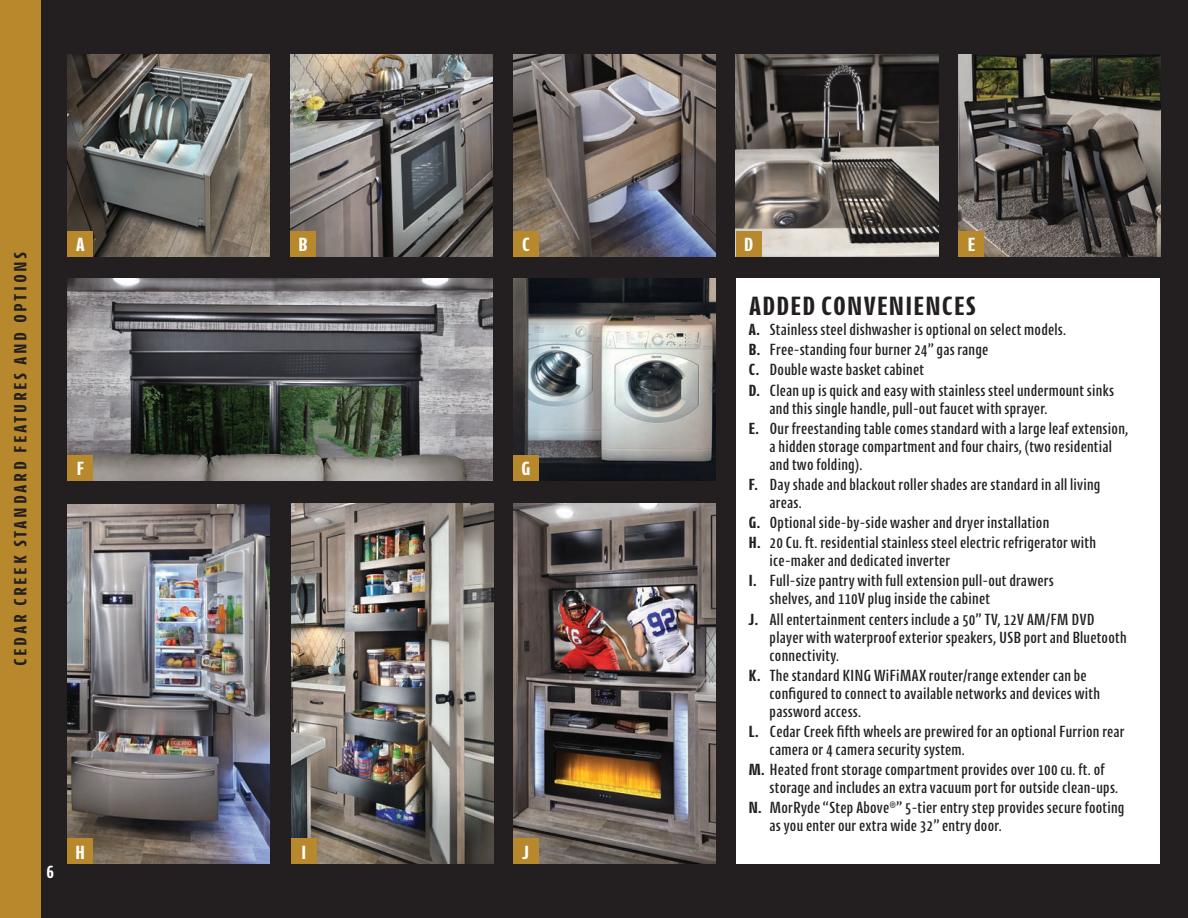
<style>
.page{position:relative;width:1188px;height:918px;background:#231f20}
.page>*{position:absolute;margin:0;border:0;box-sizing:border-box;transform-origin:0 0}
.t1{font:700 27px "Cantiga Cnd";letter-spacing:.03em;color:#231f20}
.t2{font:700 19.5px "Cantiga Cnd";color:#fff}
.t3{font:700 18px "Cantiga Cnd";letter-spacing:.15em;color:#231f20}
.t4{font:700 18px "Cantiga Cnd";color:#fff}
.t5{font:500 16.5px/18px "Cantiga Cnd";letter-spacing:.005em;color:#231f20}
.s1{font-weight:700}
</style>
<div class="page">
<div style="left:0;top:0;width:40px;height:918px;background:#b7882c"></div>
<img style="left:68px;top:278px;width:425px;height:203px">
<img style="left:959px;top:54px;width:202px;height:202px">
<img style="left:513px;top:278px;width:202px;height:203px">
<img style="left:68px;top:504px;width:202px;height:360px">
<img style="left:291px;top:504px;width:203px;height:360px">
<img style="left:513px;top:504px;width:202px;height:360px">
<img style="left:68px;top:54px;width:202px;height:202px">
<img style="left:290px;top:54px;width:203px;height:202px">
<img style="left:513px;top:54px;width:202px;height:202px">
<img style="left:736px;top:54px;width:202px;height:202px">
<div style="left:68px;top:455px;width:25px;height:26px;background:#b7882c"></div>
<div style="left:513px;top:838px;width:26px;height:26px;background:#b7882c"></div>
<div style="left:513px;top:455px;width:26px;height:26px;background:#b7882c"></div>
<div style="left:68px;top:838px;width:25px;height:26px;background:#b7882c"></div>
<div style="left:290px;top:231px;width:26px;height:25px;background:#b7882c"></div>
<div style="left:513px;top:231px;width:26px;height:25px;background:#b7882c"></div>
<div style="left:736px;top:231px;width:25px;height:25px;background:#b7882c"></div>
<div style="left:959px;top:231px;width:25px;height:25px;background:#b7882c"></div>
<div style="left:291px;top:838px;width:26px;height:26px;background:#b7882c"></div>
<div style="left:68px;top:231px;width:25px;height:25px;background:#b7882c"></div>
<div style="left:736px;top:278px;width:424px;height:586px;background:#fff"></div>
<p class="t3" style="left:9px;top:666px;width:416px;rotate:-90deg">CEDAR CREEK STANDARD FEATURES AND OPTIONS</p>
<p class="t2" style="left:76px;top:232px;width:11px">A</p>
<p class="t2" style="left:76px;top:456px;width:9px">F</p>
<p class="t4" style="left:46px;top:860px;width:9px">6</p>
<p class="t2" style="left:75px;top:840px;width:11px">H</p>
<p class="t2" style="left:298px;top:232px;width:11px">B</p>
<p class="t2" style="left:522px;top:232px;width:10px">C</p>
<p class="t2" style="left:744px;top:232px;width:11px">D</p>
<p class="t2" style="left:967px;top:232px;width:9px">E</p>
<p class="t2" style="left:301px;top:840px;width:7px">I</p>
<p class="t2" style="left:521px;top:456px;width:11px">G</p>
<p class="t2" style="left:522px;top:840px;width:9px">J</p>
<p class="t1" style="left:749px;top:289px;width:229px">ADDED CONVENIENCES</p>
<p class="t5" style="left:749px;top:320px;width:319px"><span class="s1">A.</span> Stainless steel dishwasher is optional on select models.</p>
<p class="t5" style="left:749px;top:340px;width:241px"><span class="s1">B.</span> Free-standing four burner 24” gas range</p>
<p class="t5" style="left:749px;top:360px;width:177px"><span class="s1">C.</span> Double waste basket cabinet</p>
<p class="t5" style="left:770px;top:381px;width:346px;text-indent:-21px"><span class="s1">D.</span> Clean up is quick and easy with stainless steel undermount sinks and this single handle, pull-out faucet with sprayer.</p>
<p class="t5" style="left:770px;top:419px;width:360px;text-indent:-21px"><span class="s1">E.</span> Our freestanding table comes standard with a large leaf extension, a hidden storage compartment and four chairs, (two residential and two folding).</p>
<p class="t5" style="left:770px;top:475px;width:333px;text-indent:-21px"><span class="s1">F.</span> Day shade and blackout roller shades are standard in all living areas.</p>
<p class="t5" style="left:749px;top:513px;width:302px"><span class="s1">G.</span> Optional side-by-side washer and dryer installation</p>
<p class="t5" style="left:770px;top:533px;width:328px;text-indent:-21px"><span class="s1">H.</span> 20 Cu. ft. residential stainless steel electric refrigerator with ice-maker and dedicated inverter</p>
<p class="t5" style="left:770px;top:571px;width:286px;text-indent:-21px"><span class="s1">I.</span> Full-size pantry with full extension pull-out drawers shelves, and 110V plug inside the cabinet</p>
<p class="t5" style="left:770px;top:610px;width:359px;text-indent:-21px"><span class="s1">J.</span> All entertainment centers include a 50” TV, 12V AM/FM DVD player with waterproof exterior speakers, USB port and Bluetooth connectivity.</p>
<p class="t5" style="left:770px;top:666px;width:332px;text-indent:-21px"><span class="s1">K.</span> The standard KING WiFiMAX router/range extender can be configured to connect to available networks and devices with password access.</p>
<p class="t5" style="left:770px;top:722px;width:357px;text-indent:-21px"><span class="s1">L.</span> Cedar Creek fifth wheels are prewired for an optional Furrion rear camera or 4 camera security system.</p>
<p class="t5" style="left:770px;top:760px;width:350px;text-indent:-21px"><span class="s1">M.</span> Heated front storage compartment provides over 100 cu. ft. of storage and includes an extra vacuum port for outside clean-ups.</p>
<p class="t5" style="left:770px;top:798px;width:357px;text-indent:-21px"><span class="s1">N.</span> MorRyde “Step Above<sup>®</sup>” 5-tier entry step provides secure footing as you enter our extra wide 32” entry door.</p>
</div>
